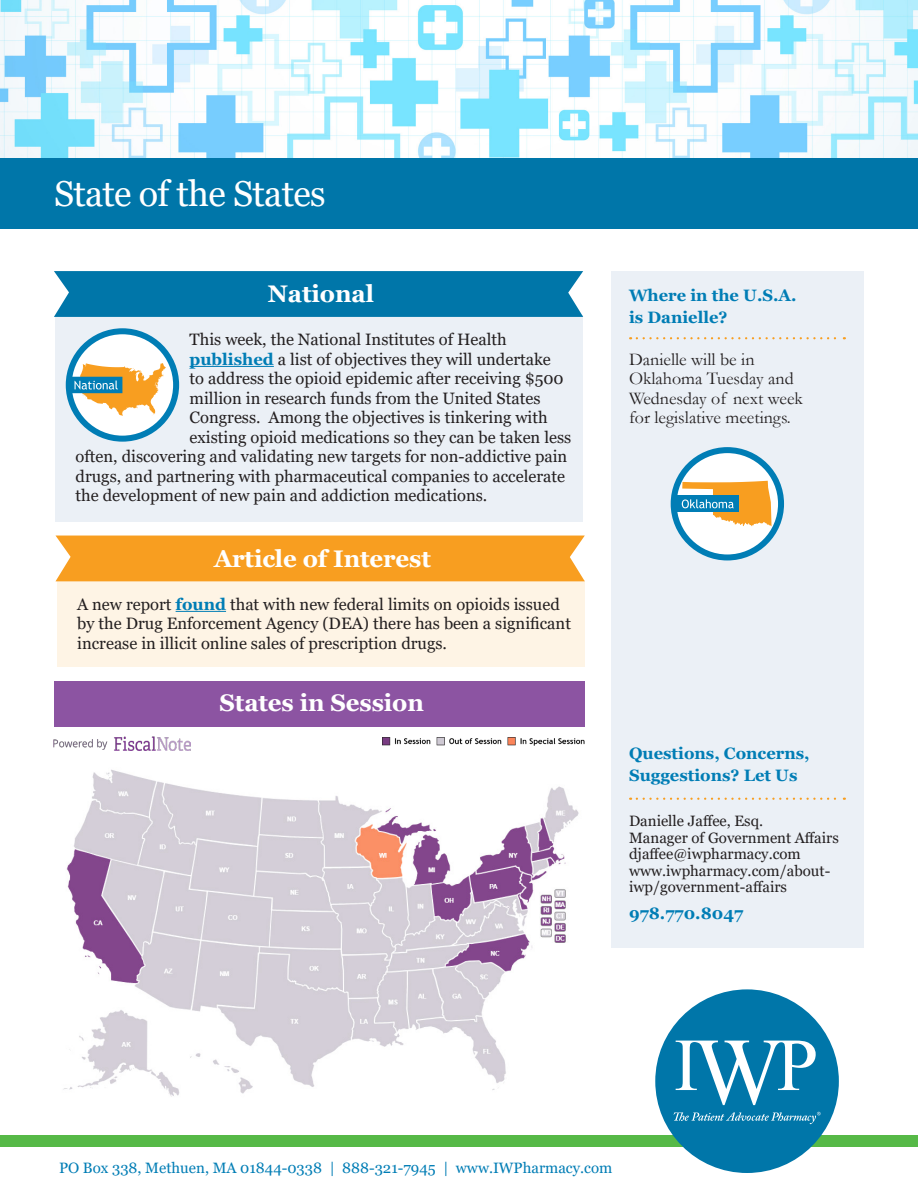
<style>
.page{position:relative;width:918px;height:1188px;background:#fff}
.page>*{position:absolute;margin:0;border:0;box-sizing:border-box;transform-origin:0 0}
.White_Title{font:36px "Georgia";letter-spacing:-.02em;color:#fff}
.White_Header{font:700 24px "Georgia";letter-spacing:-.005em;color:#fff}
.t1{font:18px/19.5px "Garamond";color:#231f20}
.t2{font:16.5px/19.5px "Georgia";color:#231f20}
.Blue_Subtitle{font:700 16.5px/22.5px "Georgia";color:#007db5}
.Author{font:15px/16.5px "Georgia";color:#231f20}
.t3{font:15px "Georgia";color:#007db5}
.s1{font-weight:700;color:#007db5}
</style>
<div class="page">
<div style="left:0;top:1135px;width:918px;height:11px;background:#56b947"></div>
<div style="left:655px;top:989px;width:184px;height:184px;background:#0076a9;border-radius:50%"></div>
<svg style="left:674px;top:1112px;width:147px;height:12px"></svg>
<svg style="left:676px;top:1041px;width:140px;height:64px"></svg>
<img style="left:383px;top:737px;width:202px;height:9px">
<img style="left:53px;top:737px;width:138px;height:14px">
<img style="left:63px;top:769px;width:516px;height:328px">
<div style="left:54px;top:681px;width:531px;height:46px;background:#8c54a2"></div>
<div style="left:611px;top:271px;width:253px;height:676px;background:#ebf0f6"></div>
<svg style="left:637px;top:337px;width:208px;height:2px"></svg>
<svg style="left:637px;top:798px;width:208px;height:2px"></svg>
<img style="left:0;top:0;width:918px;height:159px">
<div style="left:0;top:159px;width:918px;height:70px;background:#0076a9"></div>
<div style="left:56px;top:316px;width:527px;height:206px;background:#ebf0f6"></div>
<svg style="left:54px;top:271px;width:529px;height:46px;background:#077aab"></svg>
<hr style="left:190px;top:366px;width:84px;height:1px;background:#007db5">
<svg style="left:69px;top:331px;width:107px;height:108px;background:#d9ebf4"></svg>
<div style="left:66px;top:328px;width:113px;height:114px;border:6px solid #007db5;border-radius:50%"></div>
<svg style="left:67px;top:363px;width:99px;height:53px;background:#c9be97"></svg>
<svg style="left:674px;top:450px;width:107px;height:107px;background:#deeef5"></svg>
<div style="left:671px;top:447px;width:113px;height:113px;border:6px solid #007db5;border-radius:50%"></div>
<div style="left:674px;top:496px;width:65px;height:16px;background:#007db5"></div>
<svg style="left:682px;top:481px;width:90px;height:45px"></svg>
<div style="left:57px;top:580px;width:528px;height:87px;background:#fef4e5"></div>
<div style="left:56px;top:536px;width:529px;height:45px;background:#f89e20"></div>
<hr style="left:176px;top:611px;width:50px;height:1px;background:#007db5">
<p class="White_Title" style="left:54px;top:172px;width:273px">State of the States</p>
<p class="White_Header" style="left:268px;top:279px;width:108px">National</p>
<p class="t2" style="left:190px;top:330px;width:319px">This week, the National Institutes of Health</p>
<p class="t2" style="left:190px;top:350px;width:363px"><span class="s1">published</span> a list of objectives they will undertake</p>
<p class="t2" style="left:190px;top:369px;width:376px">to address the opioid epidemic after receiving $500</p>
<p class="t2" style="left:190px;top:389px;width:352px">million in research funds from the United States</p>
<p class="t2" style="left:190px;top:408px;width:360px">Congress. Among the objectives is tinkering with</p>
<p class="t2" style="left:190px;top:428px;width:383px">existing opioid medications so they can be taken less</p>
<p class="t2" style="left:76px;top:447px;width:493px">often, discovering and validating new targets for non-addictive pain</p>
<p class="t2" style="left:76px;top:467px;width:491px">drugs, and partnering with pharmaceutical companies to accelerate</p>
<p class="t2" style="left:76px;top:486px;width:413px">the development of new pain and addiction medications.</p>
<p class="White_Header" style="left:214px;top:543px;width:218px">Article of Interest</p>
<p class="t2" style="left:77px;top:595px;width:495px">A new report <span class="s1">found</span> that with new federal limits on opioids issued by the Drug Enforcement Agency (DEA) there has been a significant increase in illicit online sales of prescription drugs.</p>
<p class="White_Header" style="left:219px;top:687px;width:206px">States in Session</p>
<p class="Blue_Subtitle" style="left:629px;top:284px;width:169px">Where in the U.S.A.</p>
<p class="Blue_Subtitle" style="left:629px;top:306px;width:100px">is Danielle?</p>
<p class="t1" style="left:629px;top:349px;width:176px">Danielle will be in<br>Oklahoma Tuesday and<br>Wednesday of next week for legislative meetings.</p>
<p class="Blue_Subtitle" style="left:629px;top:742px;width:182px">Questions, Concerns,<br>Suggestions? Let Us</p>
<p class="Author" style="left:629px;top:813px;width:136px">Danielle Jaffee, Esq.</p>
<p class="Author" style="left:629px;top:830px;width:211px">Manager of Government Affairs</p>
<p class="Author" style="left:629px;top:846px;width:173px">djaffee@iwpharmacy.com</p>
<p class="Author" style="left:629px;top:863px;width:203px">www.iwpharmacy.com/about&shy;iwp/government-affairs</p>
<p class="Blue_Subtitle" style="left:629px;top:902px;width:116px">978.770.8047</p>
<p class="t3" style="left:59px;top:1159px;width:555px">PO Box 338, Methuen, MA 01844-0338 | 888-321-7945 | www.IWPharmacy.com</p>
</div>
